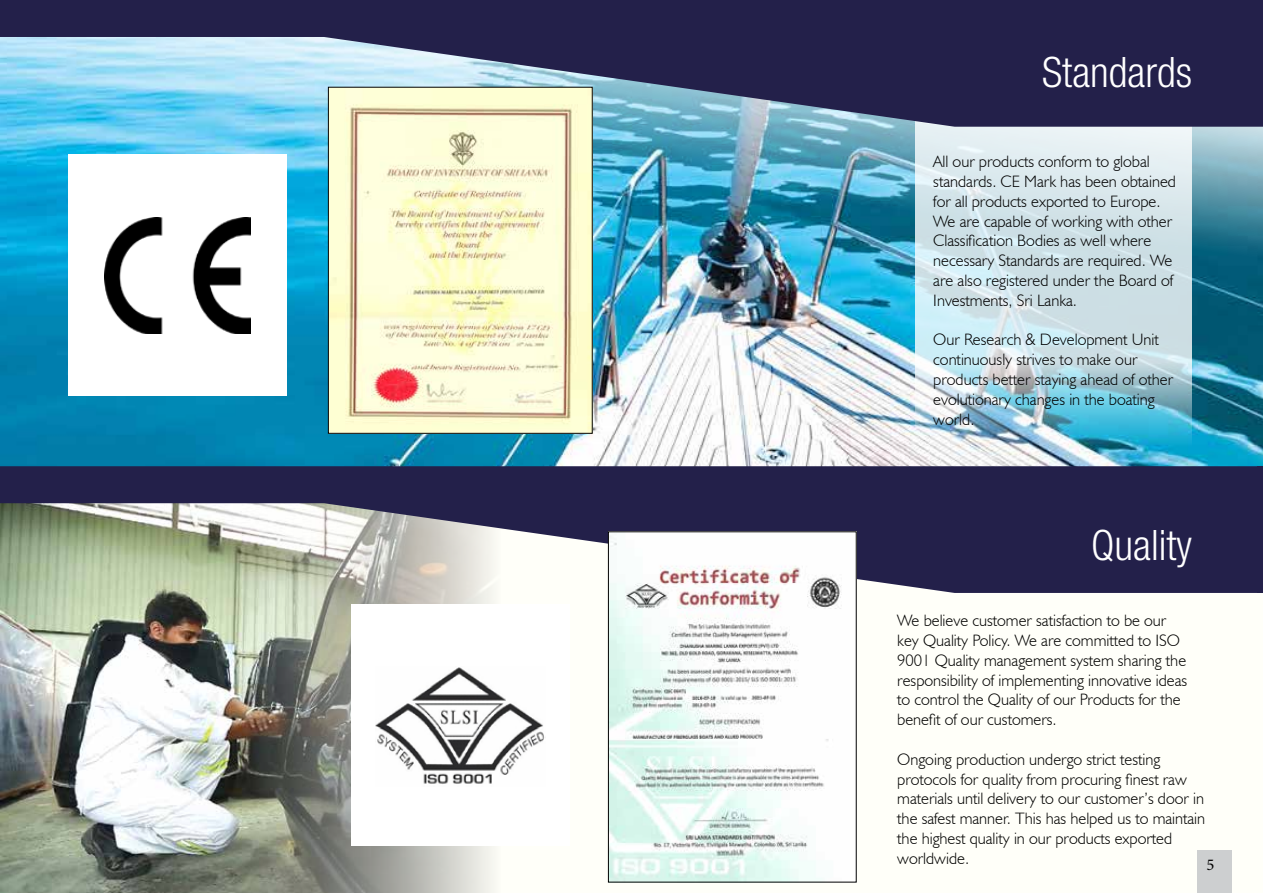
<style>
.page{position:relative;width:1263px;height:893px;background:#fff}
.page>*{position:absolute;margin:0;border:0;box-sizing:border-box;transform-origin:0 0}
.t1{font:300 condensed 42px "Helvetica Neue LT Std";color:#fff}
.t2{font:300 16.5px/19.8px "Humanist 521 BT";color:#000}
.t3{font:16.5px "Minion Pro";color:#000}
</style>
<div class="page">
<img style="left:0;top:127px;width:1263px;height:339px">
<div style="left:68px;top:155px;width:219px;height:241px;background:#fff"></div>
<div style="left:0;top:473px;width:1263px;height:420px;background:#fffff9"></div>
<svg style="left:915px;top:127px;width:277px;height:339px"></svg>
<img style="left:0;top:593px;width:492px;height:300px">
<svg style="left:0;top:0;width:1262px;height:127px;fill:#23204a"></svg>
<svg style="left:0;top:466px;width:1258px;height:127px;fill:#23204a"></svg>
<img style="left:330px;top:89px;width:260px;height:343px">
<div style="left:328px;top:87px;width:264px;height:347px;border:1px solid #000"></div>
<img style="left:610px;top:533px;width:244px;height:347px">
<img style="left:105px;top:218px;width:145px;height:115px">
<div style="left:351px;top:604px;width:219px;height:242px;background:#fff"></div>
<img style="left:376px;top:667px;width:168px;height:117px">
<div style="left:1197px;top:851px;width:34px;height:42px;background:#cdcfd0"></div>
<div style="left:1258px;top:466px;width:5px;height:127px;background:#23204a"></div>
<hr style="left:1262px;top:0;width:1px;height:127px;background:#23204a">
<hr style="left:1px;top:0;width:1262px;height:4px;background:#23204a">
<h1 class="t1" style="left:1042px;top:48px;width:152px">Standards</h1>
<p class="t2" style="left:933px;top:151px;width:244px">All our products conform to global standards. CE Mark has been obtained for all products exported to Europe.<br>We are capable of working with other Classification Bodies as well where necessary Standards are required. We are also registered under the Board of Investments, Sri Lanka.</p>
<p class="t2" style="left:933px;top:330px;width:241px">Our Research &amp; Development Unit continuously strives to make our products better staying ahead of other evolutionary changes in the boating world.</p>
<h1 class="t1" style="left:1091px;top:521px;width:103px">Quality</h1>
<p class="t2" style="left:897px;top:610px;width:291px">We believe customer satisfaction to be our key Quality Policy. We are committed to ISO 9001 Quality management system sharing the responsibility of implementing innovative ideas to control the Quality of our Products for the benefit of our customers.</p>
<p class="t2" style="left:897px;top:749px;width:309px">Ongoing production undergo strict testing protocols for quality from procuring finest raw materials until delivery to our customer’s door in the safest manner. This has helped us to maintain the highest quality in our products exported worldwide.</p>
<p class="t3" style="left:1206px;top:854px;width:9px">5</p>
</div>
